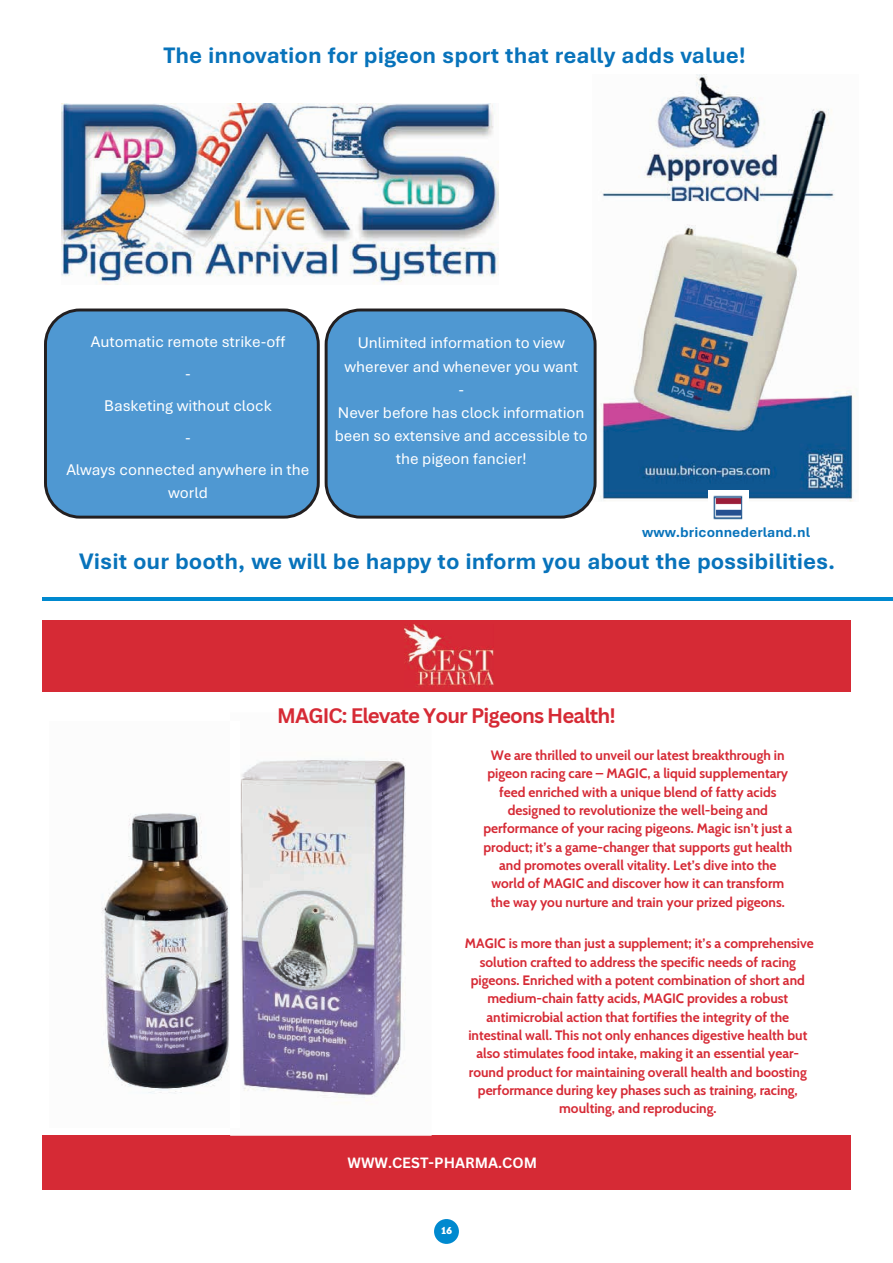
<style>
.page{position:relative;width:893px;height:1263px;background:#fff}
.page>*{position:absolute;margin:0;border:0;box-sizing:border-box;transform-origin:0 0}
.t1{font:700 23.55px "Bierstadt";color:#0873bb}
.t2{font:700 20.4px "Canva Sans";letter-spacing:-.04em;color:#d62a35}
.t3{font:16.35px/23.2px "Bierstadt";color:#fff;text-align:center}
.t4{font:700 14.7px "Bierstadt";color:#0873bb}
.t5{font:700 14.55px "Canva Sans";color:#fff}
.t6{font:700 13.5px/18.3px "Cabin";color:#d62a35;text-align:center}
.t7{font:700 10.5px "Base 900 Sans OT";color:#fff}
</style>
<div class="page">
<div style="left:434px;top:1219px;width:25px;height:25px;background:#0089cf;border-radius:50%"></div>
<div style="left:43px;top:1136px;width:808px;height:53px;background:#d62a35"></div>
<img style="left:230px;top:759px;width:202px;height:377px">
<div style="left:43px;top:620px;width:808px;height:72px;background:#d62a35"></div>
<img style="left:404px;top:624px;width:90px;height:63px">
<img style="left:101px;top:759px;width:138px;height:368px">
<img style="left:61px;top:104px;width:437px;height:181px">
<img style="left:600px;top:75px;width:256px;height:426px">
<div style="left:44px;top:308px;width:276px;height:211px;background:#4f98d2;border:3px solid #231f20;border-radius:35px"></div>
<div style="left:325px;top:308px;width:272px;height:211px;background:#4f98d2;border:3px solid #231f20;border-radius:35px"></div>
<img style="left:708px;top:491px;width:40px;height:29px">
<hr style="left:43px;top:597px;width:850px;height:3px;background:#0089cf">
<h1 class="t1" style="left:163px;top:42px;width:584px">The innovation for pigeon sport that really adds value!</h1>
<p class="t3" style="left:66px;top:326px;width:245px;line-height:32.1px">Automatic remote strike-off<br>-<br>Basketing without clock<br>-<br>Always connected anywhere in the</p>
<p class="t3" style="left:168px;top:482px;width:41px">world</p>
<p class="t3" style="left:335px;top:332px;width:255px">Unlimited information to view wherever and whenever you want<br>-<br>Never before has clock information been so extensive and accessible to the pigeon fancier!</p>
<p class="t4" style="left:642px;top:525px;width:169px">www.briconnederland.nl</p>
<h1 class="t1" style="left:79px;top:548px;width:758px">Visit our booth, we will be happy to inform you about the possibilities.</h1>
<h2 class="t2" style="left:277px;top:704px;width:340px">MAGIC: Elevate Your Pigeons Health!</h2>
<p class="t6" style="left:483px;top:745px;width:311px">We are thrilled to unveil our latest breakthrough in pigeon racing care – MAGIC, a liquid supplementary feed enriched with a unique blend of fatty acids designed to revolutionize the well-being and performance of your racing pigeons. Magic isn’t just a product; it’s a game-changer that supports gut health and promotes overall vitality. Let’s dive into the world of MAGIC and discover how it can transform the way you nurture and train your prized pigeons.</p>
<p class="t6" style="left:465px;top:934px;width:350px">MAGIC is more than just a supplement; it’s a comprehensive solution crafted to address the specific needs of racing pigeons. Enriched with a potent combination of short and medium-chain fatty acids, MAGIC provides a robust antimicrobial action that fortifies the integrity of the intestinal wall. This not only enhances digestive health but also stimulates food intake, making it an essential year&shy;round product for maintaining overall health and boosting performance during key phases such as training, racing, moulting, and reproducing.</p>
<p class="t5" style="left:347px;top:1154px;width:191px">WWW.CEST-PHARMA.COM</p>
<p class="t7" style="left:441px;top:1224px;width:13px">16</p>
</div>
